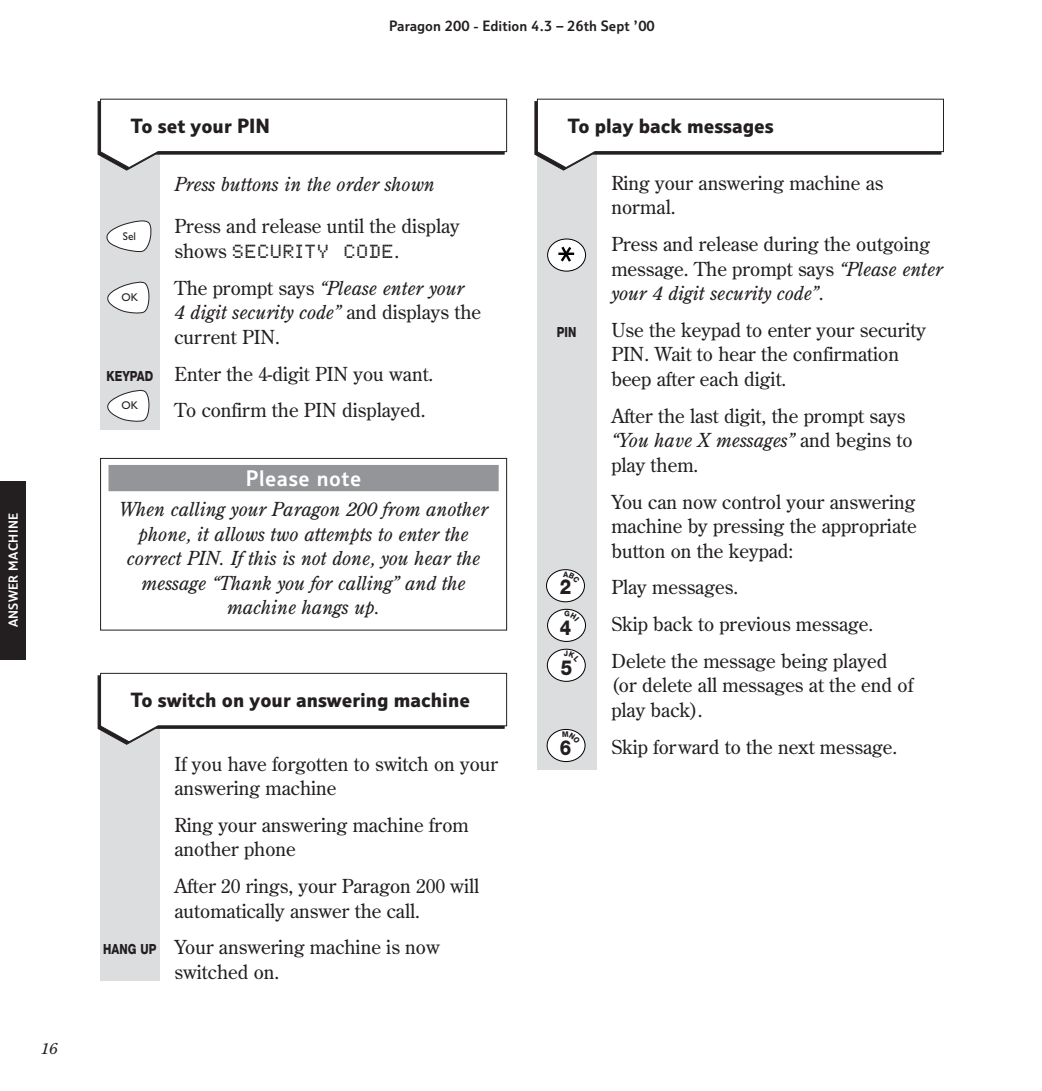
<style>
.page{position:relative;width:1042px;height:1091px;background:#fff}
.page>*{position:absolute;margin:0;border:0;box-sizing:border-box;transform-origin:0 0}
.t1{font:700 21px "BT Sans";letter-spacing:.03em;color:#fff}
.t2{font:800 20.65px "Helvetica Neue";color:#231f20;scale:.88 1}
.t3{font:19.25px/24.5px "Century Old Style";color:#231f20}
.t4{font:italic 19.25px/24.5px "Century Old Style";color:#231f20;text-align:center}
.t5{font:800 19.25px "BT Sans";color:#231f20}
.t6{font:19.25px "Screen Matrix";letter-spacing:.06em;color:#231f20}
.t7{font:italic 15.75px "Century Old Style";color:#231f20}
.t8{font:700 14px "BT Sans";color:#231f20}
.t9{font:800 14px "Helvetica Neue";color:#231f20;scale:.8 1}
.t10{font:700 12.25px "BT Sans";letter-spacing:.03em;color:#fff}
.t11{font:11.2px "Gill Sans";color:#231f20}
.s1{font-family:"Century Old Style"}
.s2{font-style:italic}
.s3{font-family:"Helvetica Neue";font-weight:800;font-size:14px}
</style>
<div class="page">
<div style="left:537px;top:132px;width:59px;height:637px;background:#dcdddf"></div>
<svg style="left:534px;top:99px;width:409px;height:72px"></svg>
<div style="left:100px;top:706px;width:60px;height:274px;background:#dcdddf"></div>
<svg style="left:98px;top:672px;width:409px;height:72px"></svg>
<div style="left:547px;top:239px;width:38px;height:32px;background:#fff;border:1px solid #000;border-radius:50%"></div>
<svg style="left:560px;top:246px;width:12px;height:16px"></svg>
<hr style="left:558px;top:252px;width:16px;height:3px;background:#000">
<div style="left:547px;top:609px;width:38px;height:32px;background:#fff;border:1px solid #000;border-radius:50%"></div>
<div style="left:546px;top:569px;width:38px;height:33px;background:#fff;border:1px solid #000;border-radius:50%"></div>
<div style="left:547px;top:649px;width:38px;height:32px;background:#fff;border:1px solid #000;border-radius:50%"></div>
<div style="left:546px;top:729px;width:39px;height:32px;background:#fff;border:1px solid #000;border-radius:50%"></div>
<div style="left:108px;top:465px;width:390px;height:26px;background:#939598"></div>
<div style="left:100px;top:458px;width:407px;height:172px;border:1px solid #231f20"></div>
<div style="left:100px;top:132px;width:60px;height:298px;background:#dcdddf"></div>
<svg style="left:98px;top:99px;width:409px;height:72px"></svg>
<svg style="left:107px;top:220px;width:45px;height:32px"></svg>
<svg style="left:107px;top:281px;width:42px;height:33px"></svg>
<svg style="left:107px;top:389px;width:42px;height:33px"></svg>
<div style="left:0;top:481px;width:26px;height:178px;background:#231f20"></div>
<svg style="left:564px;top:610px;width:15px;height:5px"></svg>
<svg style="left:570px;top:571px;width:10px;height:6px"></svg>
<svg style="left:564px;top:650px;width:16px;height:6px"></svg>
<svg style="left:570px;top:731px;width:10px;height:5px"></svg>
<p class="t10" style="left:9px;top:627px;width:116px;rotate:-90deg">ANSWER MACHINE</p>
<p class="t7" style="left:40px;top:1042px;width:19px">16</p>
<p class="t8" style="left:389px;top:20px;width:267px">Paragon 200 - Edition 4.3 – 26th Sept ’00</p>
<p class="t5" style="left:131px;top:118px;width:141px">To set your PIN</p>
<p class="t4" style="left:174px;top:174px;width:262px">Press buttons in the order shown</p>
<p class="t3" style="left:174px;top:216px;width:287px">Press and release until the display</p>
<p class="t6" style="left:174px;top:240px;width:226px"><span class="s1">shows</span> SECURITY CODE<span class="s1">.</span></p>
<p class="t3" style="left:174px;top:277px;width:308px">The prompt says <span class="s2">“Please enter your<br>4 digit security code”</span> and displays the current PIN.</p>
<p class="t3" style="left:174px;top:356px;width:260px;line-height:36.8px;text-indent:-68px"><span class="s3">KEYPAD</span> Enter the 4-digit PIN you want.<br>To confirm the PIN displayed.</p>
<p class="t11" style="left:123px;top:232px;width:15px">Sel</p>
<p class="t11" style="left:121px;top:293px;width:18px">OK</p>
<p class="t11" style="left:121px;top:401px;width:18px">OK</p>
<p class="t1" style="left:246px;top:470px;width:117px">Please note</p>
<p class="t4" style="left:119px;top:498px;width:370px">When calling your Paragon 200 from another phone, it allows two attempts to enter the correct PIN. If this is not done, you hear the message “Thank you for calling” and the machine hangs up.</p>
<p class="t5" style="left:131px;top:692px;width:340px">To switch on your answering machine</p>
<p class="t3" style="left:174px;top:752px;width:325px">If you have forgotten to switch on your answering machine</p>
<p class="t3" style="left:174px;top:813px;width:296px">Ring your answering machine from another phone</p>
<p class="t3" style="left:174px;top:875px;width:306px">After 20 rings, your Paragon 200 will automatically answer the call.</p>
<p class="t3" style="left:174px;top:936px;width:267px;text-indent:-71px"><span class="s3">HANG UP</span> Your answering machine is now switched on.</p>
<p class="t5" style="left:567px;top:118px;width:207px">To play back messages</p>
<p class="t3" style="left:611px;top:172px;width:274px">Ring your answering machine as normal.</p>
<p class="t3" style="left:611px;top:233px;width:333px">Press and release during the outgoing message. The prompt says <span class="s2">“Please enter your 4 digit security code”</span>.</p>
<p class="t9" style="left:557px;top:327px;width:26px">PIN</p>
<p class="t3" style="left:611px;top:319px;width:316px">Use the keypad to enter your security<br>PIN. Wait to hear the confirmation beep after each digit.</p>
<p class="t3" style="left:611px;top:405px;width:302px">After the last digit, the prompt says <span class="s2">“You have X messages”</span> and begins to play them.</p>
<p class="t3" style="left:611px;top:490px;width:307px;text-align:justify">You can now control your answering machine by pressing the appropriate button on the keypad:</p>
<p class="t3" style="left:611px;top:570px;width:277px;line-height:36.8px">Play messages.<br>Skip back to previous message.<br>Delete the message being played</p>
<p class="t3" style="left:611px;top:674px;width:303px">(or delete all messages at the end of play back).</p>
<p class="t3" style="left:611px;top:735px;width:287px">Skip forward to the next message.</p>
<p class="t2" style="left:559px;top:579px;width:15px">2</p>
<p class="t2" style="left:559px;top:620px;width:15px">4</p>
<p class="t2" style="left:560px;top:660px;width:15px">5</p>
<p class="t2" style="left:559px;top:740px;width:15px">6</p>
</div>
